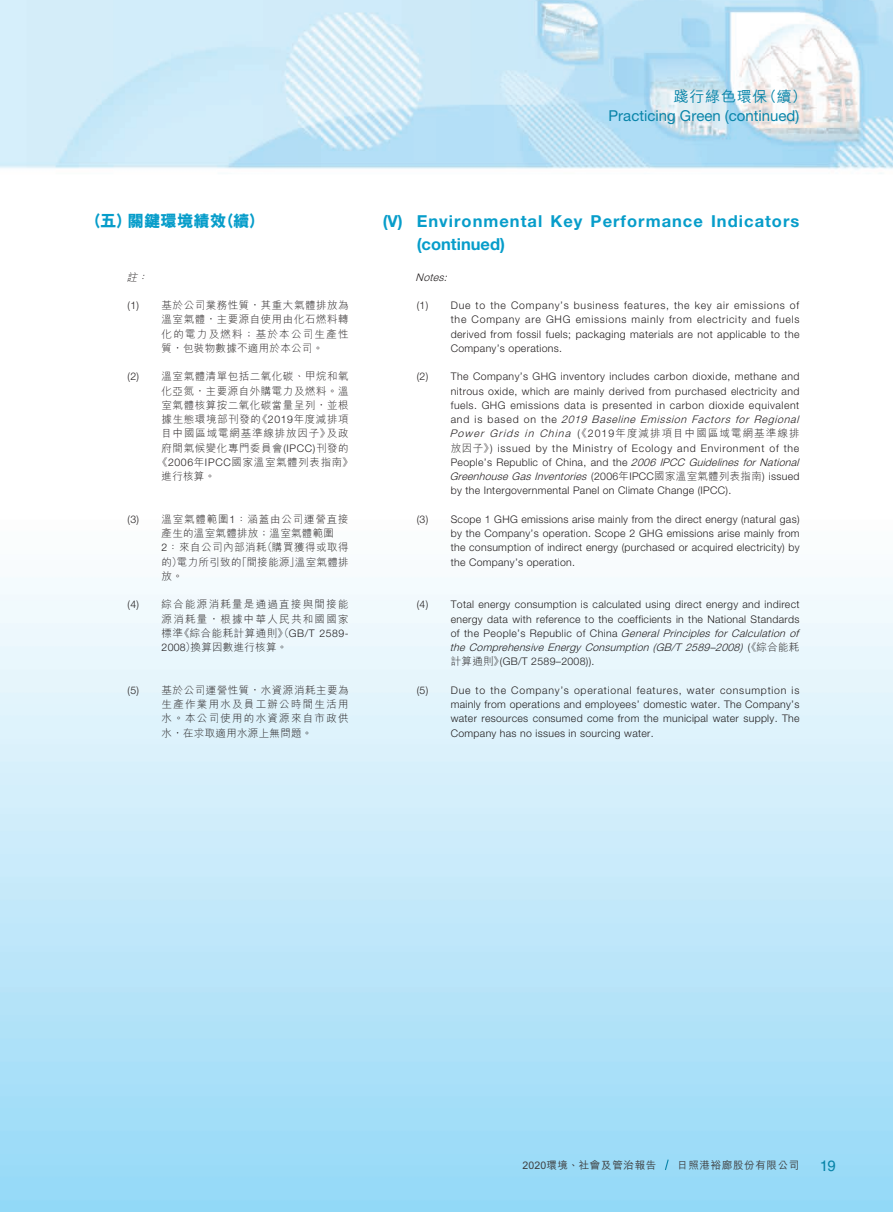
<style>
.page{position:relative;width:893px;height:1212px;background:#fff}
.page>*{position:absolute;margin:0;border:0;box-sizing:border-box;transform-origin:0 0}
.t1{font:700 16.5px/22.5px "Helvetica Neue LT Std";letter-spacing:.06em;color:#079dca}
.t2{font:800 16.5px "M Hei HK";color:#079dca}
.t3{font:15px "Helvetica Neue LT Std";color:#0884a9}
.t4{font:500 15px "M Hei HK";letter-spacing:.05em;color:#0884a9}
.t5{font:15px "Helvetica LT Std";color:#0884a9}
.t6{font:300 10.5px/14.2px "Helvetica Neue LT Std";letter-spacing:.03em;color:#231f20;text-align:justify}
.t7{font:300 10.5px/14.2px "M Hei HK";letter-spacing:.05em;color:#231f20;text-align:justify}
.t8{font:500 10.5px "M Hei HK";letter-spacing:.065em;color:#3e3e3f}
.t9{font:300 10.5px "M Hei HK";letter-spacing:.08em;color:#231f20}
.t10{font:italic 300 10.5px "Helvetica Neue LT Std";color:#231f20}
.t11{font:italic 300 10.5px "M Hei HK";color:#231f20}
.s1{font-family:"Helvetica Neue LT Std"}
.s2{font-style:italic}
.s3{font-family:"M Hei HK"}
</style>
<div class="page">
<img style="left:0;top:0;width:893px;height:1212px">
<svg style="left:664px;top:1158px;width:5px;height:13px"></svg>
<h2 class="t4" style="left:674px;top:86px;width:135px">踐行綠色環保（續）</h2>
<h2 class="t3" style="left:609px;top:106px;width:192px">Practicing Green (continued)</h2>
<h1 class="t2" style="left:86px;top:213px;width:180px">（五）關鍵環境績效（續）</h1>
<p class="t11" style="left:126px;top:271px;width:26px">註：</p>
<p class="t7" style="left:162px;top:298px;width:189px;text-indent:-34px"><span class="s1">(1)</span> 基於公司業務性質，其重大氣體排放為溫室氣體，主要源自使用由化石燃料轉化的電力及燃料；基於本公司生產性質，包裝物數據不適用於本公司。</p>
<p class="t7" style="left:128px;top:369px;width:223px"><span class="s1">(2)</span> 溫室氣體清單包括二氧化碳、甲烷和氧</p>
<p class="t7" style="left:162px;top:383px;width:189px">化亞氮，主要源自外購電力及燃料。溫</p>
<p class="t7" style="left:162px;top:398px;width:189px">室氣體核算按二氧化碳當量呈列，並根</p>
<p class="t7" style="left:162px;top:412px;width:189px">據生態環境部刊發的《<span class="s1">2019</span>年度減排項</p>
<p class="t9" style="left:162px;top:428px;width:189px">目中國區域電網基準線排放因子》及政</p>
<p class="t7" style="left:162px;top:440px;width:189px">府間氣候變化專門委員會<span class="s1">(IPCC)</span>刊發的</p>
<p class="t7" style="left:158px;top:455px;width:197px">《<span class="s1">2006</span>年<span class="s1">IPCC</span>國家溫室氣體列表指南》</p>
<p class="t7" style="left:162px;top:469px;width:55px">進行核算。</p>
<p class="t7" style="left:162px;top:512px;width:189px;text-align:left;text-indent:-34px"><span class="s1">(3)</span> 溫室氣體範圍<span class="s1">1</span>：涵蓋由公司運營直接產生的溫室氣體排放；溫室氣體範圍<br><span class="s1">2</span>：來自公司內部消耗（購買獲得或取得的）電力所引致的「間接能源」溫室氣體排放。</p>
<p class="t7" style="left:162px;top:597px;width:189px;text-indent:-34px"><span class="s1">(4)</span> 綜合能源消耗量是通過直接與間接能源消耗量，根據中華人民共和國國家標準《綜合能耗計算通則》（<span class="s1">GB/T 2589- 2008</span>）換算因數進行核算。</p>
<p class="t7" style="left:162px;top:683px;width:189px;text-indent:-34px"><span class="s1">(5)</span> 基於公司運營性質，水資源消耗主要為生產作業用水及員工辦公時間生活用水。本公司使用的水資源來自市政供水，在求取適用水源上無問題。</p>
<h1 class="t1" style="left:417px;top:210px;width:384px;text-indent:-34px">(V) Environmental Key Performance Indicators (continued)</h1>
<p class="t10" style="left:416px;top:270px;width:36px">Notes:</p>
<p class="t6" style="left:451px;top:298px;width:350px;text-indent:-34px">(1) Due to the Company’s business features, the key air emissions of the Company are GHG emissions mainly from electricity and fuels derived from fossil fuels; packaging materials are not applicable to the Company’s operations.</p>
<p class="t6" style="left:450px;top:369px;width:354px;text-align:left;text-indent:-33px">(2) The Company’s GHG inventory includes carbon dioxide, methane and nitrous oxide, which are mainly derived from purchased electricity and fuels. GHG emissions data is presented in carbon dioxide equivalent a n d i s b a s e d o n t h e <span class="s2">2019 Baseline Emission Factors for Regional Power Grids in China</span> (<span class="s3">《</span>2019<span class="s3">年度減排項目中國區域電網基準線排放因子》</span>) issued by the Ministry of Ecology and Environment of the P e o p l e ’ s R e p u b l i c of C h i n a , a n d t h e <span class="s2">2006 IPCC Guidelines for National Greenhouse Gas Inventories</span> (2006<span class="s3">年</span>IPCC<span class="s3">國家溫室氣體列表指南</span>) issued by the Intergovernmental Panel on Climate Change (IPCC).</p>
<p class="t6" style="left:451px;top:512px;width:350px;text-indent:-34px">(3) Scope 1 GHG emissions arise mainly from the direct energy (natural gas) by the Company’s operation. Scope 2 GHG emissions arise mainly from the consumption of indirect energy (purchased or acquired electricity) by the Company’s operation.</p>
<p class="t6" style="left:450px;top:597px;width:353px;text-align:left;text-indent:-33px">(4) Total energy consumption is calculated using direct energy and indirect energy data with reference to the coefficients in the National Standards o f t h e P e o p l e ’ s R e p u b l i c o f C h i n a <span class="s2">General Principles for Calculation of the Comprehensive Energy Consumption (GB/T 2589–2008)</span> (<span class="s3">《綜合能耗計算通則》</span>(GB/T 2589–2008)).</p>
<p class="t6" style="left:451px;top:683px;width:350px;text-indent:-34px">(5) Due to the Company’s operational features, water consumption is mainly from operations and employees’ domestic water. The Company’s water resources consumed come from the municipal water supply. The Company has no issues in sourcing water.</p>
<p class="t8" style="left:522px;top:1157px;width:135px">2020環境、社會及管治報告</p>
<p class="t8" style="left:677px;top:1157px;width:124px">日照港裕廊股份有限公司</p>
<h2 class="t5" style="left:820px;top:1156px;width:18px">19</h2>
</div>
